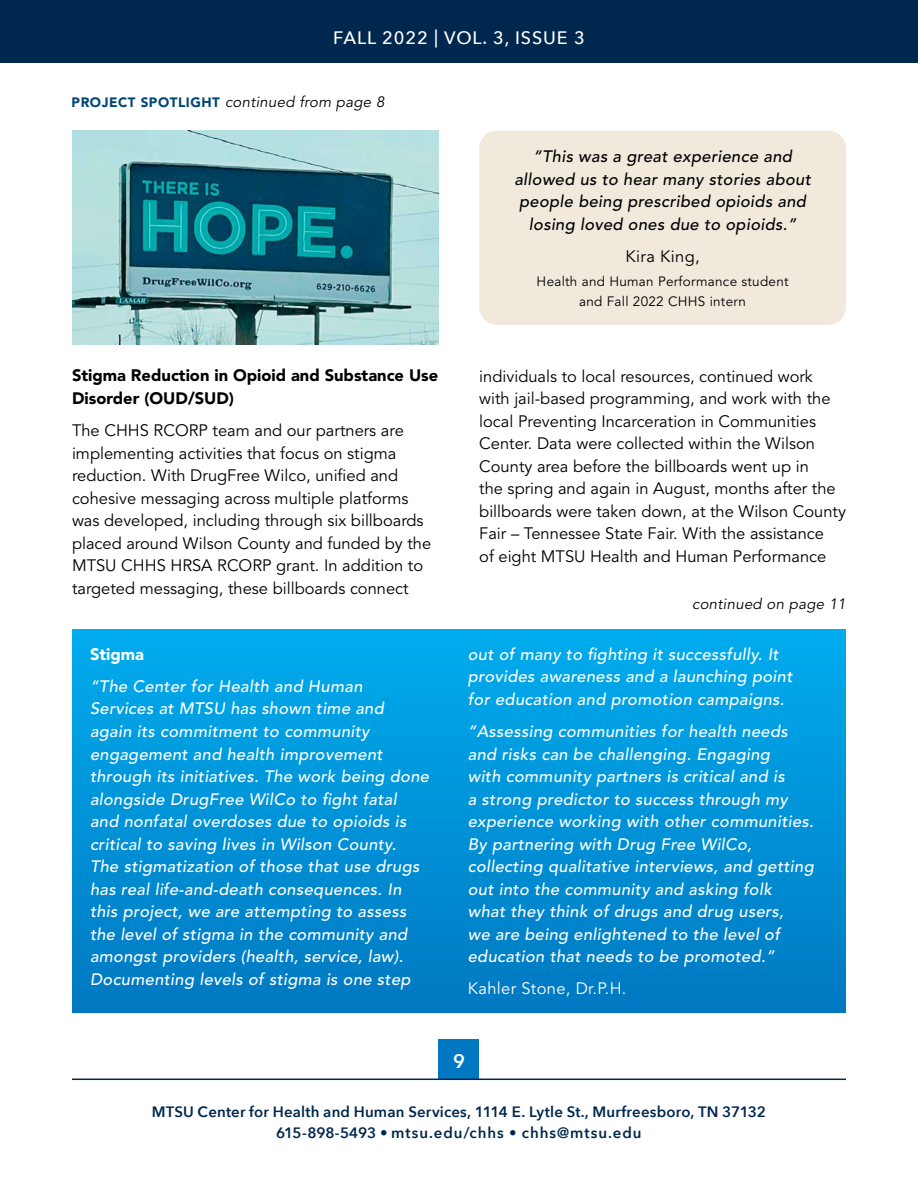
<style>
.page{position:relative;width:918px;height:1188px;background:#fff}
.page>*{position:absolute;margin:0;border:0;box-sizing:border-box;transform-origin:0 0}
.t1{font:600 19.5px "Avenir Next";color:#fff}
.t2{font:500 18px "Avenir Next";letter-spacing:.05em;color:#fff}
.t3{font:italic 500 16.5px/22.5px "Avenir LT Std";letter-spacing:.02em;color:#fff}
.t4{font:16.5px/22.5px "Avenir LT Std";color:#000}
.t5{font:italic 500 16.5px/22.5px "Avenir LT Std";letter-spacing:.02em;color:#000;text-align:center}
.t6{font:900 16.5px/22.5px "Avenir LT Std";color:#000}
.t7{font:16.5px "Avenir LT Std";letter-spacing:.02em;color:#fff}
.t8{font:16.5px "Avenir LT Std";letter-spacing:.02em;color:#000}
.t9{font:900 16.5px "Avenir LT Std";color:#fff}
.t10{font:600 15px/21px "Avenir Next";letter-spacing:.01em;color:#00274e;text-align:center}
.t11{font:italic 15px "Avenir LT Std";letter-spacing:.02em;color:#000}
.t12{font:13.5px/19.5px "Avenir LT Std";letter-spacing:.02em;color:#000;text-align:center}
.s1{font-weight:900;font-style:normal;font-size:13.5px;color:#004676}
</style>
<div class="page">
<div style="left:0;top:0;width:918px;height:63px;background:#00274e"></div>
<div style="left:439px;top:1040px;width:40px;height:40px;background:#0078c1"></div>
<hr style="left:72px;top:1079px;width:774px;height:1px;background:#00274e">
<div style="left:72px;top:629px;width:774px;height:384px;background:linear-gradient(to bottom,#00acee,#0078c1)"></div>
<div style="left:479px;top:130px;width:367px;height:195px;background:#f0e9dc;border-radius:18px"></div>
<img style="left:73px;top:131px;width:365px;height:213px">
<p class="t2" style="left:333px;top:22px;width:253px">FALL 2022 | VOL. 3, ISSUE 3</p>
<p class="t11" style="left:72px;top:94px;width:314px"><span class="s1">PROJECT SPOTLIGHT</span> continued from page 8</p>
<p class="t5" style="left:514px;top:146px;width:298px">“This was a great experience and allowed us to hear many stories about people being prescribed opioids and losing loved ones due to opioids.”</p>
<p class="t8" style="left:626px;top:247px;width:76px">Kira King,</p>
<p class="t12" style="left:537px;top:272px;width:253px">Health and Human Performance student and Fall 2022 CHHS intern</p>
<p class="t6" style="left:72px;top:364px;width:368px">Stigma Reduction in Opioid and Substance Use<br>Disorder (OUD/SUD)</p>
<p class="t4" style="left:72px;top:420px;width:361px">The CHHS RCORP team and our partners are implementing activities that focus on stigma reduction. With DrugFree Wilco, unified and cohesive messaging across multiple platforms was developed, including through six billboards placed around Wilson County and funded by the MTSU CHHS HRSA RCORP grant. In addition to targeted messaging, these billboards connect</p>
<p class="t9" style="left:90px;top:644px;width:56px">Stigma</p>
<p class="t3" style="left:90px;top:675px;width:341px">“The Center for Health and Human Services at MTSU has shown time and again its commitment to community engagement and health improvement through its initiatives. The work being done alongside DrugFree WilCo to fight fatal and nonfatal overdoses due to opioids is critical to saving lives in Wilson County.<br>The stigmatization of those that use drugs has real life-and-death consequences. In this project, we are attempting to assess the level of stigma in the community and amongst providers (health, service, law).<br>Documenting levels of stigma is one step</p>
<p class="t4" style="left:479px;top:365px;width:368px">individuals to local resources, continued work with jail-based programming, and work with the local Preventing Incarceration in Communities Center. Data were collected within the Wilson County area before the billboards went up in<br>the spring and again in August, months after the billboards were taken down, at the Wilson County Fair – Tennessee State Fair. With the assistance<br>of eight MTSU Health and Human Performance</p>
<p class="t11" style="left:692px;top:595px;width:155px">continued on page 11</p>
<p class="t3" style="left:468px;top:643px;width:326px">out of many to fighting it successfully. It provides awareness and a launching point for education and promotion campaigns.</p>
<p class="t3" style="left:468px;top:721px;width:348px">“Assessing communities for health needs and risks can be challenging. Engaging<br>with community partners is critical and is<br>a strong predictor to success through my experience working with other communities.<br>By partnering with Drug Free WilCo, collecting qualitative interviews, and getting out into the community and asking folk<br>what they think of drugs and drug users,<br>we are being enlightened to the level of education that needs to be promoted.”</p>
<p class="t7" style="left:468px;top:979px;width:160px">Kahler Stone, Dr.P.H.</p>
<p class="t1" style="left:453px;top:1044px;width:13px">9</p>
<p class="t10" style="left:152px;top:1100px;width:616px">MTSU Center for Health and Human Services, 1114 E. Lytle St., Murfreesboro, TN 37132<br>615-898-5493 • mtsu.edu/chhs • chhs@mtsu.edu</p>
</div>
